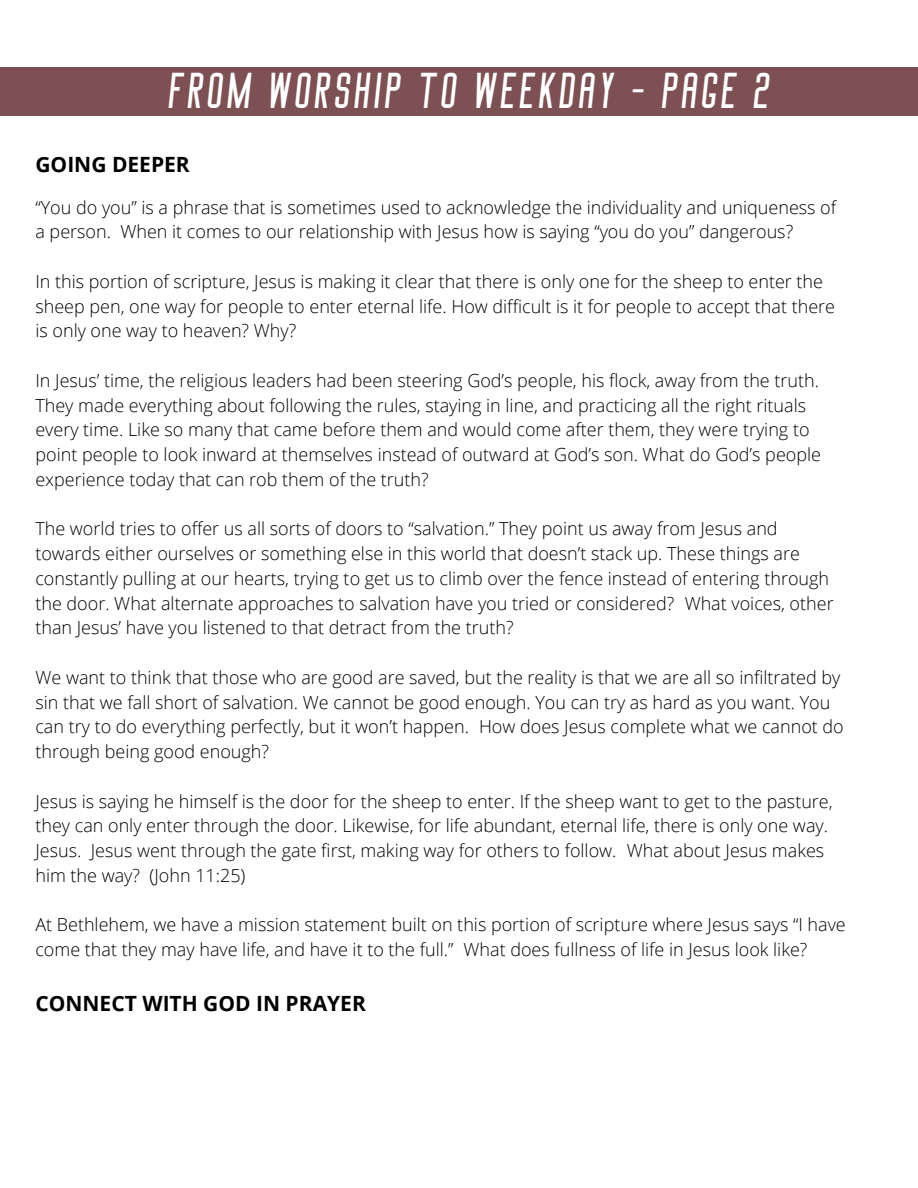
<style>
.page{position:relative;width:918px;height:1188px;background:#fff}
.page>*{position:absolute;margin:0;border:0;box-sizing:border-box;transform-origin:0 0}
.t1{font:48px "Big Stem";letter-spacing:.07em;color:#fff}
.t2{font:700 21px "Open Sans";color:#000}
.t3{font:300 18px/24.8px "Open Sans";color:#000}
</style>
<div class="page">
<div style="left:0;top:67px;width:918px;height:49px;background:#7d5154"></div>
<p class="t1" style="left:167px;top:72px;width:603px">FROM WORSHIP TO WEEKDAY - Page 2</p>
<p class="t2" style="left:35px;top:150px;width:156px">GOING DEEPER</p>
<p class="t3" style="left:35px;top:194px;width:802px">“You do you” is a phrase that is sometimes used to acknowledge the individuality and uniqueness of a person. When it comes to our relationship with Jesus how is saying “you do you” dangerous?</p>
<p class="t3" style="left:35px;top:269px;width:801px">In this portion of scripture, Jesus is making it clear that there is only one for the sheep to enter the sheep pen, one way for people to enter eternal life. How difficult is it for people to accept that there is only one way to heaven? Why?</p>
<p class="t3" style="left:35px;top:368px;width:787px">In Jesus’ time, the religious leaders had been steering God’s people, his flock, away from the truth.<br>They made everything about following the rules, staying in line, and practicing all the right rituals every time. Like so many that came before them and would come after them, they were trying to point people to look inward at themselves instead of outward at God’s son. What do God’s people experience today that can rob them of the truth?</p>
<p class="t3" style="left:35px;top:516px;width:800px">The world tries to offer us all sorts of doors to “salvation.” They point us away from Jesus and towards either ourselves or something else in this world that doesn’t stack up. These things are constantly pulling at our hearts, trying to get us to climb over the fence instead of entering through the door. What alternate approaches to salvation have you tried or considered? What voices, other than Jesus’ have you listened to that detract from the truth?</p>
<p class="t3" style="left:35px;top:665px;width:810px">We want to think that those who are good are saved, but the reality is that we are all so infiltrated by sin that we fall short of salvation. We cannot be good enough. You can try as hard as you want. You can try to do everything perfectly, but it won’t happen. How does Jesus complete what we cannot do through being good enough?</p>
<p class="t3" style="left:35px;top:788px;width:799px">Jesus is saying he himself is the door for the sheep to enter. If the sheep want to get to the pasture, they can only enter through the door. Likewise, for life abundant, eternal life, there is only one way.<br>Jesus. Jesus went through the gate first, making way for others to follow. What about Jesus makes him the way? (John 11:25)</p>
<p class="t3" style="left:35px;top:912px;width:812px">At Bethlehem, we have a mission statement built on this portion of scripture where Jesus says “I have come that they may have life, and have it to the full.” What does fullness of life in Jesus look like?</p>
<p class="t2" style="left:35px;top:988px;width:332px">CONNECT WITH GOD IN PRAYER</p>
</div>
